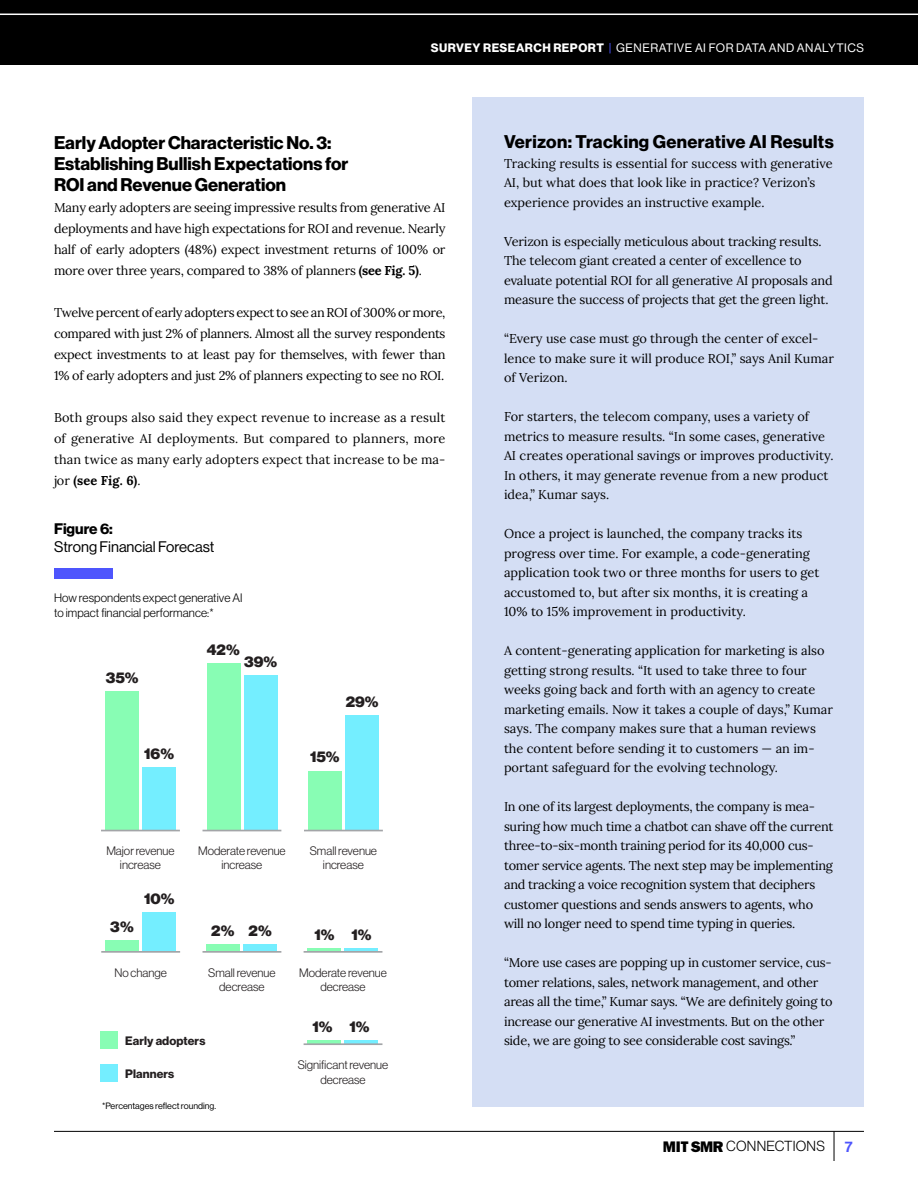
<style>
.page{position:relative;width:918px;height:1188px;background:#fff}
.page>*{position:absolute;margin:0;border:0;box-sizing:border-box;transform-origin:0 0}
.t1{font:18px/21px "N Haas Grotesk DS Std 75 Bd";color:#000}
.t2{font:18px "N Haas Grotesk DS Std 75 Bd";letter-spacing:.02em;color:#000}
.t3{font:15.3px "N Haas Grotesk DS Std 95 Blk";color:#231f20}
.t4{font:15px "N Haas Grotesk DS Std 55 Rg";color:#000}
.t5{font:15px "N Haas Grotesk DS Std 75 Bd";color:#000}
.t6{font:15px "N Haas Grotesk DS Std 65 Md";color:#4e55fd}
.t7{font:14.25px "N Haas Grotesk DS Std 45 Lt";letter-spacing:.015em;color:#000}
.t8{font:12.75px/19.5px "Lora";letter-spacing:-.005em;color:#000}
.t9{font:12px/14.4px "N Haas Grotesk DS Std 45 Lt";color:#231f20;text-align:center}
.t10{font:12px "N Haas Grotesk DS Std 55 Rg";letter-spacing:.04em;color:#fff}
.t11{font:12px/15px "N Haas Grotesk DS Std 45 Lt";letter-spacing:.01em;color:#000}
.t12{font:12px "N Haas Grotesk DS Std 75 Bd";letter-spacing:.01em;color:#231f20}
.t13{font:9px "N Haas Grotesk DS Std 55 Rg";color:#000}
.s1{font-family:"N Haas Grotesk DS Std 75 Bd"}
.s2{color:#4e55fd}
.s3{font-weight:700}
.s4{font-family:"ITC Franklin Gothic Std Hvy";font-size:15.45px}
</style>
<div class="page">
<div style="left:0;top:0;width:918px;height:65px;background:#000"></div>
<hr style="left:54px;top:1131px;width:810px;height:1px;background:#000">
<hr style="left:834px;top:1131px;width:1px;height:30px;background:#000">
<hr style="left:0;top:14px;width:918px;height:1px;background:#fff">
<div style="left:101px;top:1031px;width:17px;height:18px;background:#88fdb4"></div>
<div style="left:101px;top:1064px;width:17px;height:18px;background:#74eeff"></div>
<div style="left:143px;top:912px;width:33px;height:40px;background:#74eeff"></div>
<div style="left:106px;top:940px;width:33px;height:12px;background:#88fdb4"></div>
<div style="left:345px;top:715px;width:33px;height:116px;background:#74eeff"></div>
<div style="left:308px;top:771px;width:33px;height:60px;background:#88fdb4"></div>
<div style="left:244px;top:675px;width:33px;height:156px;background:#74eeff"></div>
<div style="left:207px;top:663px;width:33px;height:168px;background:#88fdb4"></div>
<div style="left:143px;top:767px;width:33px;height:64px;background:#74eeff"></div>
<div style="left:105px;top:691px;width:34px;height:140px;background:#88fdb4"></div>
<hr style="left:101px;top:830px;width:79px;height:1px;background:#a3a5a8">
<hr style="left:203px;top:830px;width:78px;height:1px;background:#a3a5a8">
<hr style="left:304px;top:830px;width:79px;height:1px;background:#a3a5a8">
<hr style="left:101px;top:951px;width:79px;height:2px;background:#a3a5a8">
<div style="left:244px;top:944px;width:33px;height:8px;background:#74eeff"></div>
<div style="left:207px;top:944px;width:33px;height:8px;background:#88fdb4"></div>
<hr style="left:203px;top:951px;width:78px;height:2px;background:#a3a5a8">
<hr style="left:345px;top:948px;width:33px;height:4px;background:#74eeff">
<hr style="left:308px;top:948px;width:33px;height:4px;background:#88fdb4">
<hr style="left:304px;top:951px;width:78px;height:2px;background:#a3a5a8">
<hr style="left:345px;top:1040px;width:33px;height:4px;background:#74eeff">
<hr style="left:308px;top:1040px;width:33px;height:4px;background:#88fdb4">
<hr style="left:304px;top:1043px;width:78px;height:2px;background:#a3a5a8">
<div style="left:472px;top:97px;width:392px;height:1010px;background:#d4def4"></div>
<div style="left:54px;top:568px;width:58px;height:11px;background:#4e55fd"></div>
<p class="t10" style="left:431px;top:41px;width:435px"><span class="s1">SURVEY RESEARCH REPORT</span> <span class="s2">|</span> GENERATIVE AI FOR DATA AND ANALYTICS</p>
<p class="t10" style="left:310px;top:41px;width:555px"><span class="s1">MANAGER’S GUIDE</span> — TRANSFORM YOUR WORKFORCE WITH SKILLS FOR MACHINE LEARN NG</p>
<h1 class="t1" style="left:54px;top:132px;width:296px">Early Adopter Characteristic No. 3:<br>Establishing Bullish Expectations for<br>ROI and Revenue Generation</h1>
<p class="t8" style="left:54px;top:196px;width:393px;line-height:21px;text-align:justify">Many early adopters are seeing impressive results from generative AI deployments and have high expectations for ROI and revenue. Nearly half of early adopters (48%) expect investment returns of 100% or more over three years, compared to 38% of planners <span class="s3">(see Fig. 5)</span>.</p>
<p class="t8" style="left:54px;top:301px;width:393px;line-height:21px;text-align:justify">Twelve percent of early adopters expect to see an ROI of 300% or more, compared with just 2% of planners. Almost all the survey respondents expect investments to at least pay for themselves, with fewer than 1% of early adopters and just 2% of planners expecting to see no ROI.</p>
<p class="t8" style="left:54px;top:406px;width:393px;line-height:21px;text-align:justify">Both groups also said they expect revenue to increase as a result of generative AI deployments. But compared to planners, more than twice as many early adopters expect that increase to be ma&shy;jor <span class="s3">(see Fig. 6)</span>.</p>
<p class="t5" style="left:54px;top:520px;width:60px">Figure 6:</p>
<p class="t4" style="left:54px;top:539px;width:162px">Strong Financial Forecast</p>
<p class="t11" style="left:54px;top:590px;width:190px">How respondents expect generative AI to impact financial performance:*</p>
<p class="t3" style="left:106px;top:669px;width:34px">35%</p>
<p class="t3" style="left:144px;top:744px;width:31px">16%</p>
<p class="t3" style="left:207px;top:641px;width:35px">42%</p>
<p class="t3" style="left:244px;top:653px;width:35px">39%</p>
<p class="t3" style="left:346px;top:693px;width:34px">29%</p>
<p class="t3" style="left:310px;top:748px;width:31px">15%</p>
<p class="t9" style="left:106px;top:843px;width:70px">Major revenue increase</p>
<p class="t9" style="left:198px;top:843px;width:89px">Moderate revenue increase</p>
<p class="t9" style="left:310px;top:843px;width:69px">Small revenue increase</p>
<p class="t3" style="left:144px;top:890px;width:32px">10%</p>
<p class="t3" style="left:110px;top:918px;width:25px">3%</p>
<p class="t3" style="left:211px;top:921px;width:62px">2% 2%</p>
<p class="t3" style="left:314px;top:925px;width:59px">1% 1%</p>
<p class="t9" style="left:114px;top:965px;width:54px">No change</p>
<p class="t9" style="left:208px;top:965px;width:69px">Small revenue decrease</p>
<p class="t9" style="left:299px;top:965px;width:89px">Moderate revenue decrease</p>
<p class="t3" style="left:312px;top:1018px;width:59px">1% 1%</p>
<p class="t12" style="left:125px;top:1034px;width:82px">Early adopters</p>
<p class="t12" style="left:125px;top:1067px;width:51px">Planners</p>
<p class="t13" style="left:102px;top:1101px;width:116px">*Percentages reflect rounding.</p>
<p class="t9" style="left:298px;top:1058px;width:92px">Significant revenue decrease</p>
<h1 class="t2" style="left:504px;top:132px;width:331px">Verizon: Tracking Generative AI Results</h1>
<p class="t8" style="left:504px;top:153px;width:330px">Tracking results is essential for success with generative<br>AI, but what does that look like in practice? Verizon’s experience provides an instructive example.</p>
<p class="t8" style="left:504px;top:231px;width:330px">Verizon is especially meticulous about tracking results.<br>The telecom giant created a center of excellence to evaluate potential ROI for all generative AI proposals and measure the success of projects that get the green light.</p>
<p class="t8" style="left:504px;top:328px;width:331px">“Every use case must go through the center of excel&shy;lence to make sure it will produce ROI,” says Anil Kumar of Verizon.</p>
<p class="t8" style="left:504px;top:406px;width:331px">For starters, the telecom company, uses a variety of metrics to measure results. “In some cases, generative AI creates operational savings or improves productivity.<br>In others, it may generate revenue from a new product idea,” Kumar says.</p>
<p class="t8" style="left:504px;top:523px;width:317px">Once a project is launched, the company tracks its progress over time. For example, a code-generating application took two or three months for users to get accustomed to, but after six months, it is creating a 10% to 15% improvement in productivity.</p>
<p class="t8" style="left:504px;top:640px;width:331px">A content-generating application for marketing is also getting strong results. “It used to take three to four weeks going back and forth with an agency to create marketing emails. Now it takes a couple of days,” Kumar says. The company makes sure that a human reviews the content before sending it to customers — an im&shy;portant safeguard for the evolving technology.</p>
<p class="t8" style="left:504px;top:796px;width:331px">In one of its largest deployments, the company is mea&shy;suring how much time a chatbot can shave off the current three-to-six-month training period for its 40,000 cus&shy;tomer service agents. The next step may be implementing and tracking a voice recognition system that deciphers customer questions and sends answers to agents, who will no longer need to spend time typing in queries.</p>
<p class="t8" style="left:504px;top:952px;width:330px">“More use cases are popping up in customer service, cus&shy;tomer relations, sales, network management, and other areas all the time,” Kumar says. “We are definitely going to increase our generative AI investments. But on the other side, we are going to see considerable cost savings.”</p>
<p class="t7" style="left:663px;top:1138px;width:164px"><span class="s4">MIT SMR</span> CONNECTIONS</p>
<p class="t6" style="left:845px;top:1138px;width:9px">7</p>
</div>
